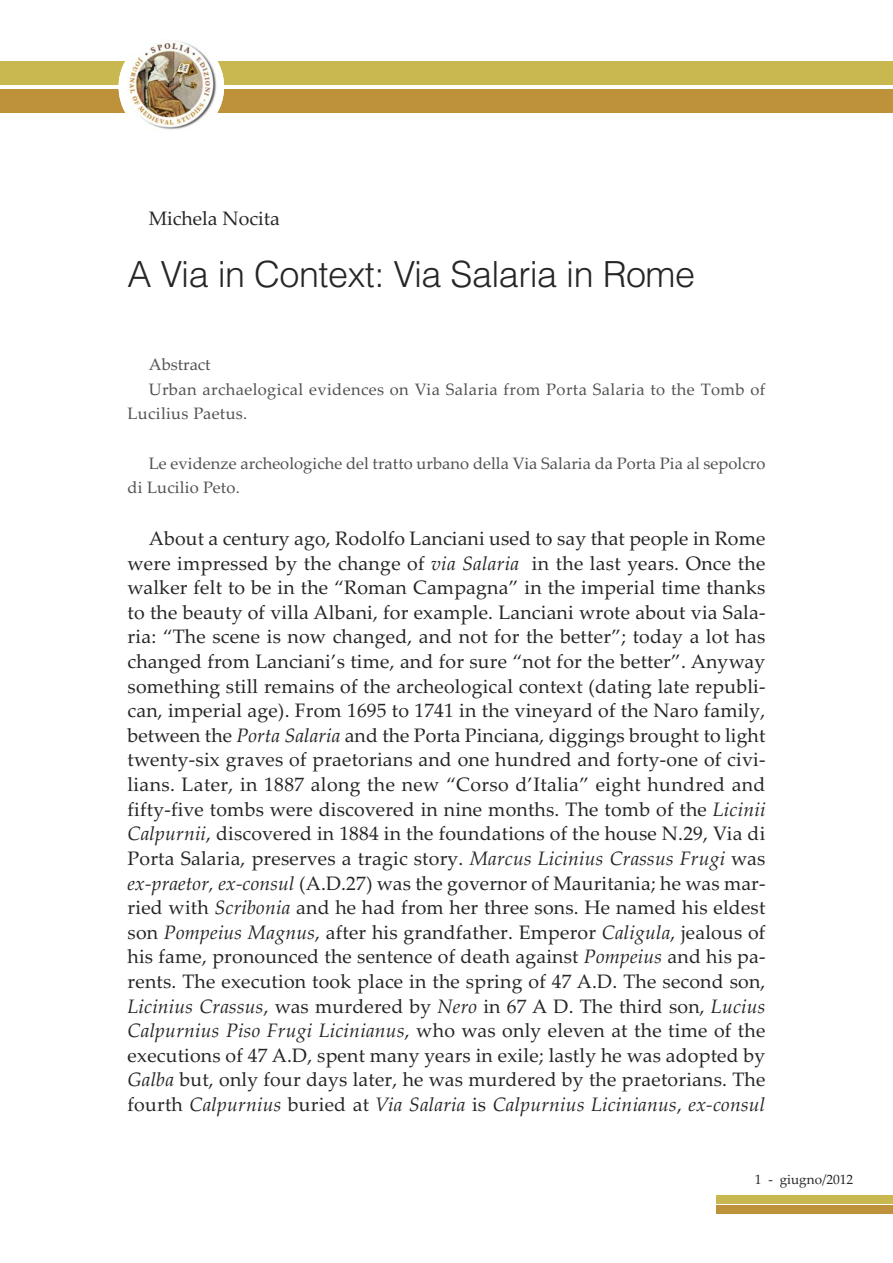
<style>
.page{position:relative;width:893px;height:1263px;background:#fff}
.page>*{position:absolute;margin:0;border:0;box-sizing:border-box;transform-origin:0 0}
.t1{font:300 36px "Helvetica";letter-spacing:-.015em;color:#272627}
.t2{font:19.5px/24.6px "Palatino Linotype";letter-spacing:.01em;color:#272627;text-align:justify}
.t3{font:16.5px/24.6px "Palatino Linotype";letter-spacing:.01em;color:#525152}
.t4{font:13.5px "Palatino Linotype";color:#272627}
.s1{font-style:italic}
</style>
<div class="page">
<div style="left:716px;top:1195px;width:177px;height:8px;background:#c9b84f"></div>
<div style="left:716px;top:1205px;width:177px;height:9px;background:#bd923a"></div>
<div style="left:0;top:61px;width:893px;height:23px;background:#c9b84f"></div>
<div style="left:0;top:90px;width:893px;height:23px;background:#bd923a"></div>
<img style="left:119px;top:41px;width:105px;height:90px">
<p class="t2" style="left:149px;top:206px;width:133px">Michela Nocita</p>
<h1 class="t1" style="left:128px;top:252px;width:569px">A Via in Context: Via Salaria in Rome</h1>
<p class="t3" style="left:149px;top:352px;width:63px">Abstract</p>
<p class="t3" style="left:149px;top:377px;width:618px">Urban archaelogical evidences on Via Salaria from Porta Salaria to the Tomb of</p>
<p class="t3" style="left:128px;top:401px;width:121px">Lucilius Paetus.</p>
<p class="t3" style="left:128px;top:451px;width:639px;text-indent:21px">Le evidenze archeologiche del tratto urbano della Via Salaria da Porta Pia al sepolcro di Lucilio Peto.</p>
<p class="t2" style="left:128px;top:526px;width:640px;text-indent:21px">About a century ago, Rodolfo Lanciani used to say that people in Rome were impressed by the change of <span class="s1">via Salaria</span> in the last years. Once the walker felt to be in the “Roman Campagna” in the imperial time thanks to the beauty of villa Albani, for example. Lanciani wrote about via Sala&shy;ria: “The scene is now changed, and not for the better”; today a lot has changed from Lanciani’s time, and for sure “not for the better”. Anyway something still remains of the archeological context (dating late republi&shy;can, imperial age). From 1695 to 1741 in the vineyard of the Naro family, between the <span class="s1">Porta Salaria</span> and the Porta Pinciana, diggings brought to light twenty-six graves of praetorians and one hundred and forty-one of civi&shy;lians. Later, in 1887 along the new “Corso d’Italia” eight hundred and fifty-five tombs were discovered in nine months. The tomb of the <span class="s1">Licinii Calpurnii</span>, discovered in 1884 in the foundations of the house N.29, Via di Porta Salaria, preserves a tragic story. <span class="s1">Marcus Licinius Crassus Frugi</span> was <span class="s1">ex-praetor, ex-consul</span> (A.D.27) was the governor of Mauritania; he was mar&shy;ried with <span class="s1">Scribonia</span> and he had from her three sons. He named his eldest son <span class="s1">Pompeius Magnus</span>, after his grandfather. Emperor <span class="s1">Caligula</span>, jealous of his fame, pronounced the sentence of death against <span class="s1">Pompeius</span> and his pa&shy;rents. The execution took place in the spring of 47 A.D. The second son, <span class="s1">Licinius Crassus</span>, was murdered by <span class="s1">Nero</span> in 67 A D. The third son, <span class="s1">Lucius Calpurnius Piso Frugi Licinianus</span>, who was only eleven at the time of the executions of 47 A.D, spent many years in exile; lastly he was adopted by <span class="s1">Galba</span> but, only four days later, he was murdered by the praetorians. The fourth <span class="s1">Calpurnius</span> buried at <span class="s1">Via Salaria</span> is <span class="s1">Calpurnius Licinianus</span>, <span class="s1">ex-consul</span></p>
<p class="t4" style="left:755px;top:1171px;width:100px">1 - giugno/2012</p>
</div>
